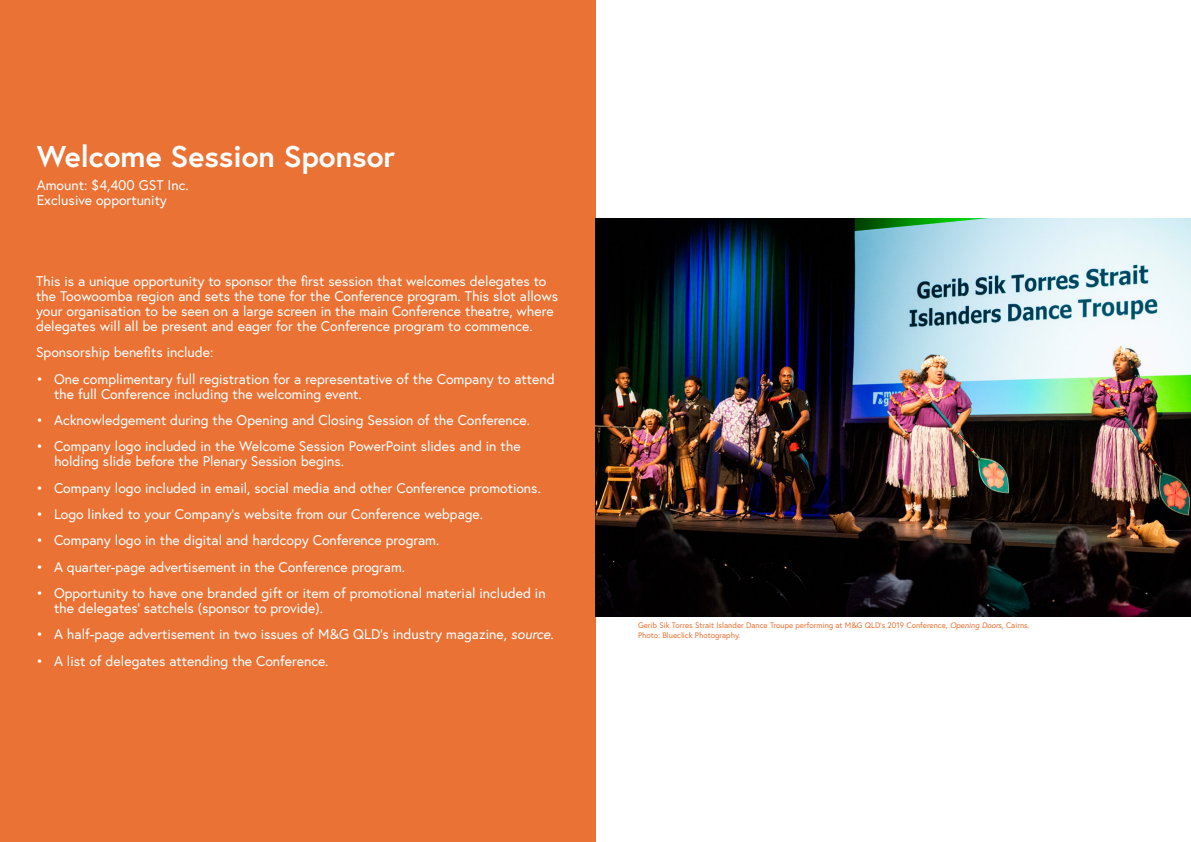
<style>
.page{position:relative;width:1191px;height:842px;background:#fff}
.page>*{position:absolute;margin:0;border:0;box-sizing:border-box;transform-origin:0 0}
.t1{font:700 30px "Europa";color:#fff}
.t2{font:14px/15px "Europa";color:#fff}
.t3{font:8px/10px "Europa";color:#ea7235}
.s1{font-style:italic}
</style>
<div class="page">
<div style="left:0;top:0;width:595px;height:842px;background:#ea7235"></div>
<img style="left:595px;top:218px;width:596px;height:399px">
<h1 class="t1" style="left:37px;top:136px;width:360px">Welcome Session Sponsor</h1>
<p class="t2" style="left:37px;top:177px;width:153px">Amount: $4,400 GST Inc.<br>Exclusive opportunity</p>
<p class="t2" style="left:36px;top:273px;width:523px">This is a unique opportunity to sponsor the first session that welcomes delegates to the Toowoomba region and sets the tone for the Conference program. This slot allows your organisation to be seen on a large screen in the main Conference theatre, where delegates will all be present and eager for the Conference program to commence.</p>
<p class="t2" style="left:36px;top:345px;width:179px">Sponsorship benefits include:</p>
<p class="t2" style="left:54px;top:371px;width:502px;text-indent:-18px">• One complimentary full registration for a representative of the Company to attend the full Conference including the welcoming event.</p>
<p class="t2" style="left:36px;top:412px;width:495px">• Acknowledgement during the Opening and Closing Session of the Conference.</p>
<p class="t2" style="left:54px;top:439px;width:468px;text-indent:-18px">• Company logo included in the Welcome Session PowerPoint slides and in the holding slide before the Plenary Session begins.</p>
<p class="t2" style="left:36px;top:480px;width:506px">• Company logo included in email, social media and other Conference promotions.</p>
<p class="t2" style="left:36px;top:506px;width:448px">• Logo linked to your Company’s website from our Conference webpage.</p>
<p class="t2" style="left:36px;top:533px;width:405px">• Company logo in the digital and hardcopy Conference program.</p>
<p class="t2" style="left:36px;top:559px;width:371px">• A quarter-page advertisement in the Conference program.</p>
<p class="t2" style="left:54px;top:585px;width:493px;text-indent:-18px">• Opportunity to have one branded gift or item of promotional material included in the delegates’ satchels (sponsor to provide).</p>
<p class="t2" style="left:36px;top:627px;width:519px">• A half-page advertisement in two issues of M&amp;G QLD’s industry magazine, <span class="s1">source</span>.</p>
<p class="t2" style="left:36px;top:653px;width:294px">• A list of delegates attending the Conference.</p>
<p class="t3" style="left:638px;top:620px;width:393px">Gerib Sik Torres Strait Islander Dance Troupe performing at M&amp;G QLD’s 2019 Conference, <span class="s1">Opening Doors</span>, Cairns.<br>Photo: Blueclick Photography.</p>
</div>
